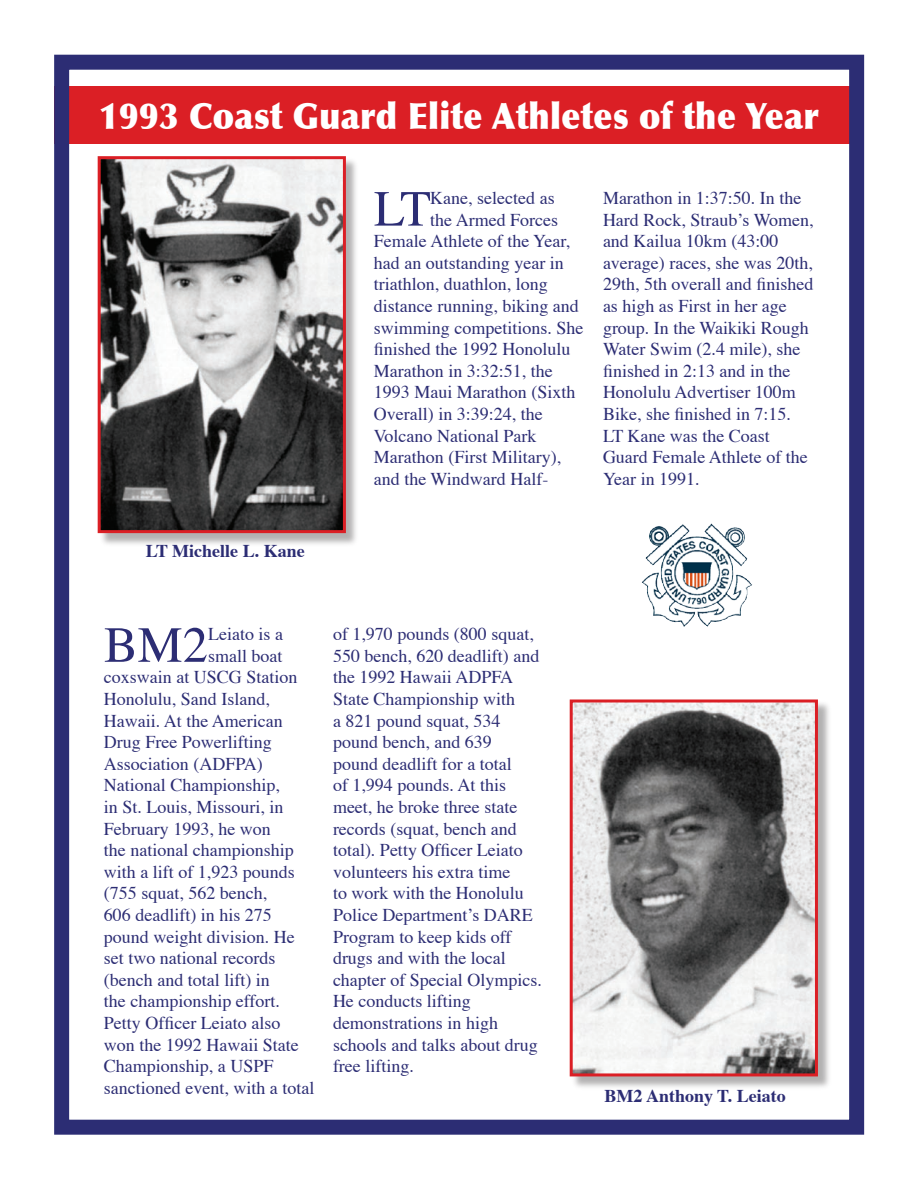
<style>
.page{position:relative;width:918px;height:1188px;background:#fff}
.page>*{position:absolute;margin:0;border:0;box-sizing:border-box;transform-origin:0 0}
.t1{font:50.55px "Times";color:#2c2d74}
.t2{font:900 36.3px "Optima";letter-spacing:.01em;color:#fff;scale:.91 1}
.t3{font:18px/21.6px "Times";color:#2c2d74}
.t4{font:700 18px "Times";color:#2c2d74}
</style>
<div class="page">
<div style="left:98px;top:157px;width:262px;height:390px;background:#231f20;opacity:.35"></div>
<img style="left:102px;top:160px;width:240px;height:369px">
<div style="left:98px;top:156px;width:248px;height:377px;border:3px solid #db1f25"></div>
<div style="left:54px;top:86px;width:810px;height:58px;background:#db1f25"></div>
<div style="left:54px;top:55px;width:810px;height:1080px;border:15px solid #2c2d74"></div>
<img style="left:706px;top:524px;width:46px;height:103px">
<div style="left:570px;top:700px;width:262px;height:390px;background:#231f20;opacity:.35"></div>
<img style="left:574px;top:703px;width:240px;height:369px">
<div style="left:570px;top:699px;width:248px;height:377px;border:3px solid #db1f25"></div>
<h2 class="t2" style="left:99px;top:94px;width:792px">1993 Coast Guard Elite Athletes of the Year</h2>
<p class="t4" style="left:146px;top:534px;width:161px">LT Michelle L. Kane</p>
<h1 class="t1" style="left:374px;top:161px;width:59px">LT</h1>
<p class="t3" style="left:430px;top:186px;width:126px">Kane, selected as</p>
<p class="t3" style="left:430px;top:207px;width:129px">the Armed Forces</p>
<p class="t3" style="left:374px;top:229px;width:198px">Female Athlete of the Year,</p>
<p class="t3" style="left:374px;top:250px;width:191px">had an outstanding year in</p>
<p class="t3" style="left:374px;top:272px;width:176px">triathlon, duathlon, long</p>
<p class="t3" style="left:374px;top:294px;width:206px">distance running, biking and</p>
<p class="t3" style="left:374px;top:315px;width:211px">swimming competitions. She</p>
<p class="t3" style="left:374px;top:337px;width:198px">finished the 1992 Honolulu</p>
<p class="t3" style="left:374px;top:358px;width:180px">Marathon in 3:32:51, the</p>
<p class="t3" style="left:374px;top:380px;width:203px">1993 Maui Marathon (Sixth</p>
<p class="t3" style="left:374px;top:402px;width:170px">Overall) in 3:39:24, the</p>
<p class="t3" style="left:374px;top:423px;width:164px">Volcano National Park</p>
<p class="t3" style="left:374px;top:445px;width:189px">Marathon (First Military),</p>
<p class="t3" style="left:374px;top:466px;width:176px">and the Windward Half-</p>
<p class="t3" style="left:603px;top:186px;width:212px">Marathon in 1:37:50. In the<br>Hard Rock, Straub’s Women, and Kailua 10km (43:00 average) races, she was 20th,<br>29th, 5th overall and finished as high as First in her age group. In the Waikiki Rough<br>Water Swim (2.4 mile), she finished in 2:13 and in the<br>Honolulu Advertiser 100m<br>Bike, she finished in 7:15.<br>LT Kane was the Coast<br>Guard Female Athlete of the<br>Year in 1991.</p>
<h1 class="t1" style="left:104px;top:598px;width:106px">BM2</h1>
<p class="t3" style="left:208px;top:622px;width:76px">Leiato is a</p>
<p class="t3" style="left:208px;top:643px;width:76px">small boat</p>
<p class="t3" style="left:104px;top:665px;width:195px">coxswain at USCG Station</p>
<p class="t3" style="left:104px;top:687px;width:167px">Honolulu, Sand Island,</p>
<p class="t3" style="left:104px;top:708px;width:180px">Hawaii. At the American</p>
<p class="t3" style="left:104px;top:730px;width:169px">Drug Free Powerlifting</p>
<p class="t3" style="left:104px;top:751px;width:160px">Association (ADFPA)</p>
<p class="t3" style="left:104px;top:773px;width:178px">National Championship,</p>
<p class="t3" style="left:104px;top:795px;width:181px">in St. Louis, Missouri, in</p>
<p class="t3" style="left:104px;top:816px;width:168px">February 1993, he won</p>
<p class="t3" style="left:104px;top:838px;width:191px">the national championship</p>
<p class="t3" style="left:104px;top:859px;width:192px">with a lift of 1,923 pounds</p>
<p class="t3" style="left:104px;top:881px;width:165px">(755 squat, 562 bench,</p>
<p class="t3" style="left:104px;top:903px;width:169px">606 deadlift) in his 275</p>
<p class="t3" style="left:104px;top:924px;width:192px">pound weight division. He</p>
<p class="t3" style="left:104px;top:946px;width:173px">set two national records</p>
<p class="t3" style="left:104px;top:967px;width:167px">(bench and total lift) in</p>
<p class="t3" style="left:104px;top:989px;width:178px">the championship effort.</p>
<p class="t3" style="left:104px;top:1011px;width:178px">Petty Officer Leiato also</p>
<p class="t3" style="left:104px;top:1032px;width:196px">won the 1992 Hawaii State</p>
<p class="t3" style="left:104px;top:1054px;width:171px">Championship, a USPF</p>
<p class="t3" style="left:104px;top:1075px;width:212px">sanctioned event, with a total</p>
<p class="t3" style="left:333px;top:622px;width:210px">of 1,970 pounds (800 squat,<br>550 bench, 620 deadlift) and the 1992 Hawaii ADPFA<br>State Championship with<br>a 821 pound squat, 534 pound bench, and 639<br>pound deadlift for a total<br>of 1,994 pounds. At this meet, he broke three state records (squat, bench and total). Petty Officer Leiato volunteers his extra time<br>to work with the Honolulu<br>Police Department’s DARE<br>Program to keep kids off drugs and with the local chapter of Special Olympics.<br>He conducts lifting demonstrations in high schools and talks about drug free lifting.</p>
<p class="t4" style="left:605px;top:1079px;width:183px">BM2 Anthony T. Leiato</p>
</div>
